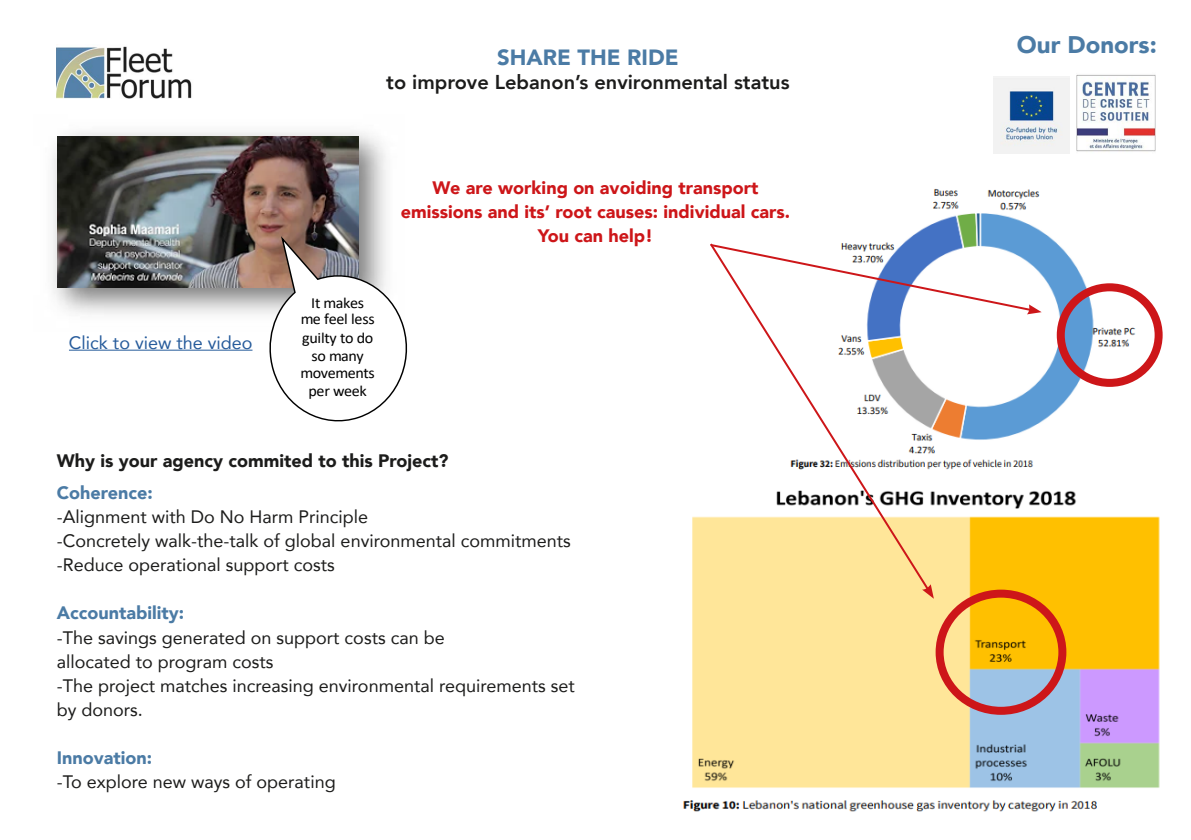
<style>
.page{position:relative;width:1191px;height:840px;background:#fff}
.page>*{position:absolute;margin:0;border:0;box-sizing:border-box;transform-origin:0 0}
.t1{font:900 24px "Avenir";color:#4b7ba5}
.t2{font:900 22px "Avenir";color:#4b7ba5}
.t3{font:800 20px "Avenir";color:#1c1c1b}
.t4{font:18px/24px "Avenir";color:#1c1c1b}
.t5{font:900 18px/24px "Avenir";color:#cd1619;text-align:center}
.t6{font:900 18px "Avenir";color:#1c1c1b}
.t7{font:900 18px "Avenir";color:#4b7ba5}
.t8{font:18px "Avenir";color:#265b9b}
.t9{font:15.4px/17.6px "Calibri";letter-spacing:-.02em;color:#000;text-align:center;scale:1.04 1}
</style>
<div class="page">
<img style="left:57px;top:46px;width:135px;height:53px">
<img style="left:57px;top:136px;width:302px;height:152px">
<svg style="left:263px;top:237px;width:145px;height:185px"></svg>
<hr style="left:69px;top:349px;width:183px;height:1px;background:#265b9b">
<img style="left:993px;top:76px;width:77px;height:78px">
<img style="left:1076px;top:74px;width:80px;height:78px">
<img style="left:906px;top:189px;width:243px;height:281px">
<img style="left:683px;top:491px;width:477px;height:321px">
<div style="left:935px;top:589px;width:131px;height:125px;border:8px solid #cd1619;border-radius:50%"></div>
<div style="left:1056px;top:283px;width:106px;height:103px;border:8px solid #cd1619;border-radius:50%"></div>
<svg style="left:930px;top:242px;width:111px;height:72px"></svg>
<svg style="left:708px;top:241px;width:222px;height:351px"></svg>
<svg style="left:922px;top:584px;width:12px;height:14px"></svg>
<p class="t2" style="left:497px;top:38px;width:183px">SHARE THE RIDE</p>
<p class="t3" style="left:386px;top:66px;width:405px">to improve Lebanon’s environmental status</p>
<p class="t8" style="left:69px;top:328px;width:185px">Click to view the video</p>
<p class="t9" style="left:300px;top:293px;width:73px">It makes me feel less guilty to do so many movements per week</p>
<p class="t5" style="left:401px;top:175px;width:390px">We are working on avoiding transport emissions and its’ root causes: individual cars.<br>You can help!</p>
<p class="t6" style="left:57px;top:445px;width:393px">Why is your agency commited to this Project?</p>
<p class="t7" style="left:57px;top:477px;width:97px">Coherence:</p>
<p class="t4" style="left:57px;top:504px;width:515px">-Alignment with Do No Harm Principle<br>-Concretely walk-the-talk of global environmental commitments -Reduce operational support costs</p>
<p class="t7" style="left:57px;top:597px;width:129px">Accountability:</p>
<p class="t4" style="left:57px;top:624px;width:519px">-The savings generated on support costs can be<br>allocated to program costs<br>-The project matches increasing environmental requirements set by donors.</p>
<p class="t7" style="left:57px;top:741px;width:97px">Innovation:</p>
<p class="t4" style="left:57px;top:768px;width:280px">-To explore new ways of operating</p>
<h1 class="t1" style="left:1017px;top:24px;width:141px">Our Donors:</h1>
</div>
